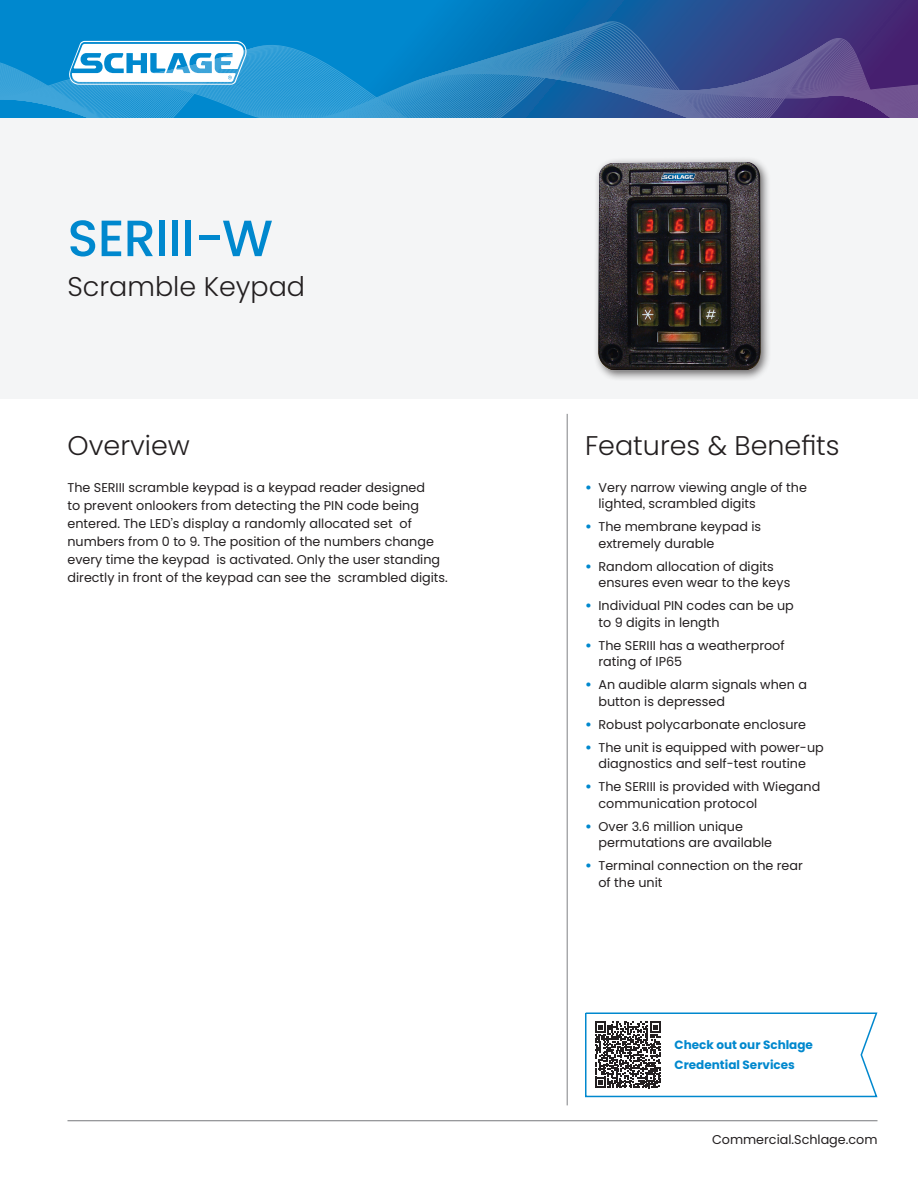
<style>
.page{position:relative;width:918px;height:1188px;background:#fff}
.page>*{position:absolute;margin:0;border:0;box-sizing:border-box;transform-origin:0 0}
.HDR_1_34_40pt{font:500 51px "Poppins";letter-spacing:-.01em;color:#0088ce}
.HDR_2_18_22pt{font:300 27px "Poppins";color:#231f20}
.Body_8_5_12pt{font:12.75px/16.5px "Poppins";color:#231f20}
.List_Title_8_13pt{font:700 12px/19.5px "Poppins";color:#0088ce}
.s1{font-size:16.5px;color:#0088ce}
</style>
<div class="page">
<svg style="left:0;top:0;width:918px;height:20px"></svg>
<svg style="left:0;top:20px;width:918px;height:98px"></svg>
<svg style="left:69px;top:41px;width:178px;height:44px"></svg>
<div style="left:0;top:118px;width:918px;height:281px;background:#f4f5f6"></div>
<svg style="left:585px;top:1012px;width:293px;height:86px"></svg>
<hr style="left:567px;top:414px;width:1px;height:691px;background:#808285">
<hr style="left:68px;top:1120px;width:810px;height:1px;background:#76787b">
<div style="left:593px;top:157px;width:179px;height:224px;background:#231f20;opacity:.65"></div>
<img style="left:598px;top:162px;width:164px;height:208px">
<p class="HDR_1_34_40pt" style="left:68px;top:209px;width:207px">SERIII-W</p>
<p class="HDR_2_18_22pt" style="left:68px;top:271px;width:239px">Scramble Keypad</p>
<p class="HDR_2_18_22pt" style="left:68px;top:430px;width:124px">Overview</p>
<p class="HDR_2_18_22pt" style="left:585px;top:430px;width:256px">Features &amp; Benefits</p>
<p class="Body_8_5_12pt" style="left:68px;top:478px;width:382px;line-height:18px">The SERIII scramble keypad is a keypad reader designed<br>to prevent onlookers from detecting the PIN code being entered. The LED’s display a randomly allocated set of numbers from 0 to 9. The position of the numbers change every time the keypad is activated. Only the user standing directly in front of the keypad can see the scrambled digits.</p>
<p class="Body_8_5_12pt" style="left:598px;top:479px;width:210px;text-indent:-14px"><span class="s1">•</span> Very narrow viewing angle of the lighted, scrambled digits</p>
<p class="Body_8_5_12pt" style="left:598px;top:519px;width:164px;text-indent:-14px"><span class="s1">•</span> The membrane keypad is extremely durable</p>
<p class="Body_8_5_12pt" style="left:598px;top:558px;width:193px;text-indent:-14px"><span class="s1">•</span> Random allocation of digits ensures even wear to the keys</p>
<p class="Body_8_5_12pt" style="left:598px;top:598px;width:197px;text-indent:-14px"><span class="s1">•</span> Individual PIN codes can be up to 9 digits in length</p>
<p class="Body_8_5_12pt" style="left:598px;top:637px;width:188px;text-indent:-14px"><span class="s1">•</span> The SERIII has a weatherproof rating of IP65</p>
<p class="Body_8_5_12pt" style="left:598px;top:677px;width:210px;text-indent:-14px"><span class="s1">•</span> An audible alarm signals when a button is depressed</p>
<p class="Body_8_5_12pt" style="left:585px;top:716px;width:223px"><span class="s1">•</span> Robust polycarbonate enclosure</p>
<p class="Body_8_5_12pt" style="left:585px;top:739px;width:240px;text-align:center"><span class="s1">•</span> The unit is equipped with power-up diagnostics and self-test routine</p>
<p class="Body_8_5_12pt" style="left:598px;top:779px;width:223px;text-indent:-14px"><span class="s1">•</span> The SERIII is provided with Wiegand communication protocol</p>
<p class="Body_8_5_12pt" style="left:598px;top:818px;width:175px;text-indent:-14px"><span class="s1">•</span> Over 3.6 million unique permutations are available</p>
<p class="Body_8_5_12pt" style="left:598px;top:858px;width:206px;text-indent:-14px"><span class="s1">•</span> Terminal connection on the rear of the unit</p>
<p class="List_Title_8_13pt" style="left:675px;top:1035px;width:140px">Check out our Schlage<br>Credential Services</p>
<p class="Body_8_5_12pt" style="left:712px;top:1132px;width:167px">Commercial.Schlage.com</p>
</div>
